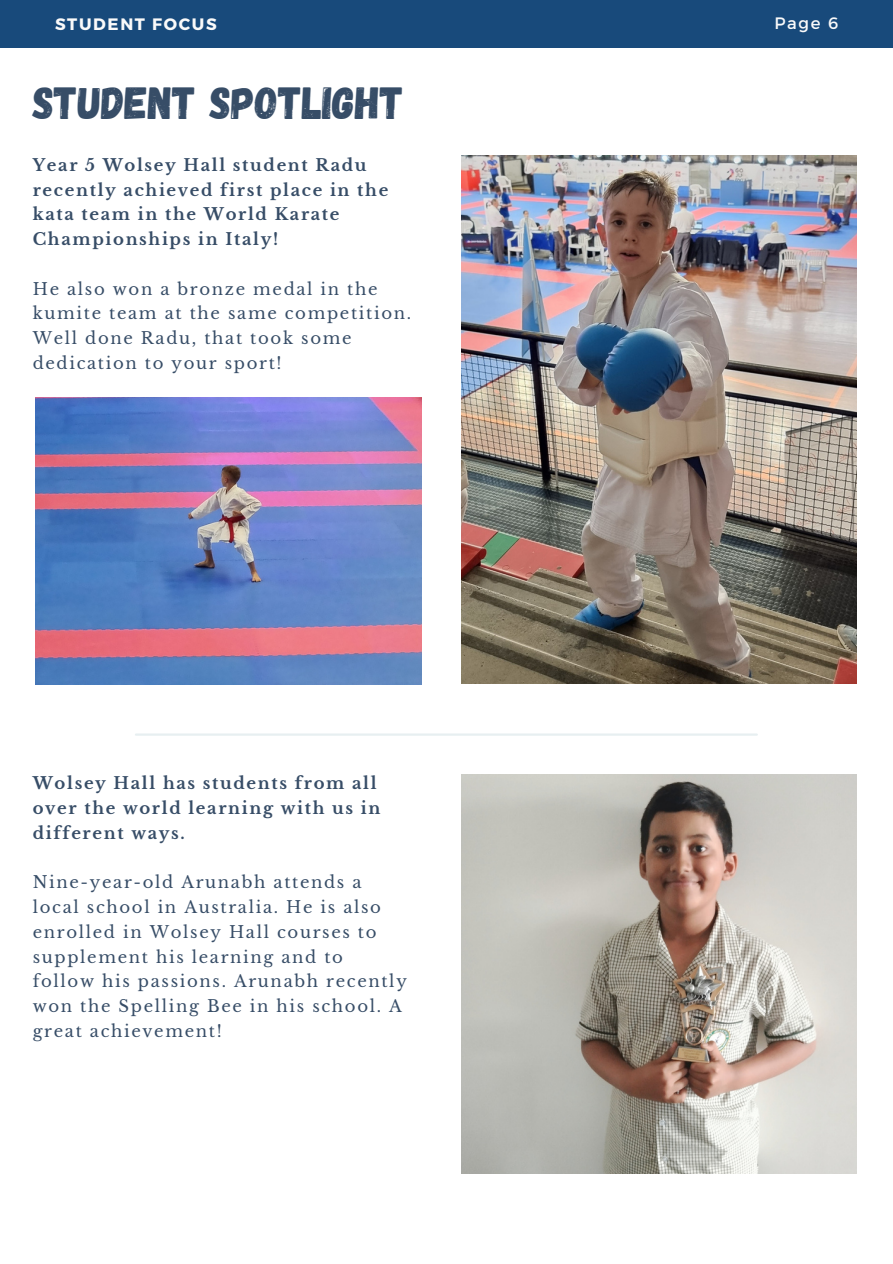
<style>
.page{position:relative;width:893px;height:1264px;background:#fff}
.page>*{position:absolute;margin:0;border:0;box-sizing:border-box;transform-origin:0 0}
.t1{font:45px "Gagalin";color:#374d67}
.t2{font:16.5px/24.8px "Libre Baskerville";letter-spacing:.1em;color:#374d67}
.t3{font:700 16.5px/24.8px "Libre Baskerville";letter-spacing:.1em;color:#374d67}
.t4{font:700 16.5px "Montserrat";letter-spacing:.1em;color:#fafafa}
.t5{font:16.5px "Montserrat";color:#fafafa}
</style>
<div class="page">
<div style="left:0;top:0;width:892px;height:47px;background:#184a7b"></div>
<img style="left:461px;top:155px;width:395px;height:529px">
<img style="left:35px;top:397px;width:386px;height:287px">
<hr style="left:136px;top:733px;width:620px;height:2px;background:#e7eff1">
<img style="left:461px;top:774px;width:395px;height:399px">
<p class="t4" style="left:55px;top:14px;width:163px">STUDENT FOCUS</p>
<p class="t5" style="left:774px;top:13px;width:65px">Page 6</p>
<h1 class="t1" style="left:33px;top:74px;width:372px">STUDENT SPOTLIGHT</h1>
<p class="t3" style="left:33px;top:153px;width:357px">Year 5 Wolsey Hall student Radu recently achieved first place in the kata team in the World Karate<br>Championships in Italy!</p>
<p class="t2" style="left:33px;top:276px;width:380px">He also won a bronze medal in the kumite team at the same competition.<br>Well done Radu, that took some dedication to your sport!</p>
<p class="t3" style="left:33px;top:771px;width:349px">Wolsey Hall has students from all over the world learning with us in different ways.</p>
<p class="t2" style="left:33px;top:870px;width:375px">Nine-year-old Arunabh attends a local school in Australia. He is also enrolled in Wolsey Hall courses to supplement his learning and to follow his passions. Arunabh recently won the Spelling Bee in his school. A great achievement!</p>
</div>
